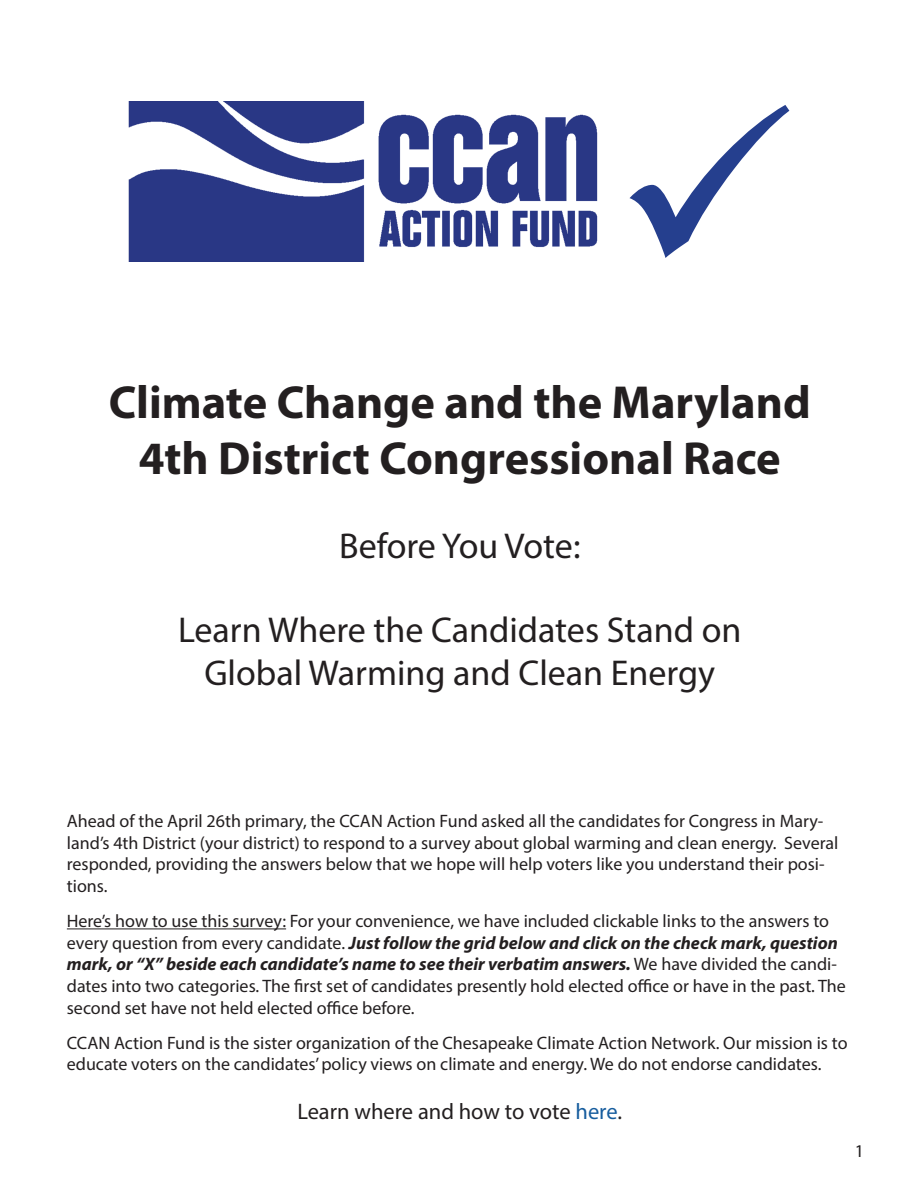
<style>
.page{position:relative;width:918px;height:1188px;background:#fff}
.page>*{position:absolute;margin:0;border:0;box-sizing:border-box;transform-origin:0 0}
.t1{font:700 46.5px "Myriad Pro";color:#231f20}
.t2{font:36px "Myriad Pro";color:#231f20}
.Answers{font:22.5px "Myriad Pro";color:#231f20}
.Answers-2{font:18px/21.6px "Myriad Pro";color:#231f20}
.Questions{font:18px "Myriad Pro";color:#231f20}
.s1{font-weight:700;font-style:italic}
.s2{color:#175d9e}
</style>
<div class="page">
<svg style="left:630px;top:105px;width:159px;height:153px"></svg>
<img style="left:129px;top:102px;width:469px;height:159px">
<hr style="left:67px;top:928px;width:219px;height:1px;background:#231f20">
<p class="t1" style="left:109px;top:372px;width:704px">Climate Change and the Maryland</p>
<p class="t1" style="left:139px;top:428px;width:644px">4th District Congressional Race</p>
<p class="t2" style="left:339px;top:524px;width:243px">Before You Vote:</p>
<p class="t2" style="left:178px;top:607px;width:565px">Learn Where the Candidates Stand on</p>
<p class="t2" style="left:204px;top:651px;width:512px">Global Warming and Clean Energy</p>
<p class="Answers-2" style="left:67px;top:810px;width:773px">Ahead of the April 26th primary, the CCAN Action Fund asked all the candidates for Congress in Mary&shy;land’s 4th District (your district) to respond to a survey about global warming and clean energy. Several responded, providing the answers below that we hope will help voters like you understand their posi&shy;tions.</p>
<p class="Answers-2" style="left:67px;top:910px;width:781px">Here’s how to use this survey: For your convenience, we have included clickable links to the answers to every question from every candidate. <span class="s1">Just follow the grid below and click on the check mark, question mark, or “X” beside each candidate’s name to see their verbatim answers.</span> We have divided the candi&shy;dates into two categories. The first set of candidates presently hold elected office or have in the past. The second set have not held elected office before.</p>
<p class="Answers-2" style="left:67px;top:1031px;width:782px">CCAN Action Fund is the sister organization of the Chesapeake Climate Action Network. Our mission is to educate voters on the candidates’ policy views on climate and energy. We do not endorse candidates.</p>
<p class="Answers" style="left:297px;top:1097px;width:326px">Learn where and how to vote <span class="s2">here</span>.</p>
<p class="Questions" style="left:855px;top:1140px;width:11px">1</p>
</div>
